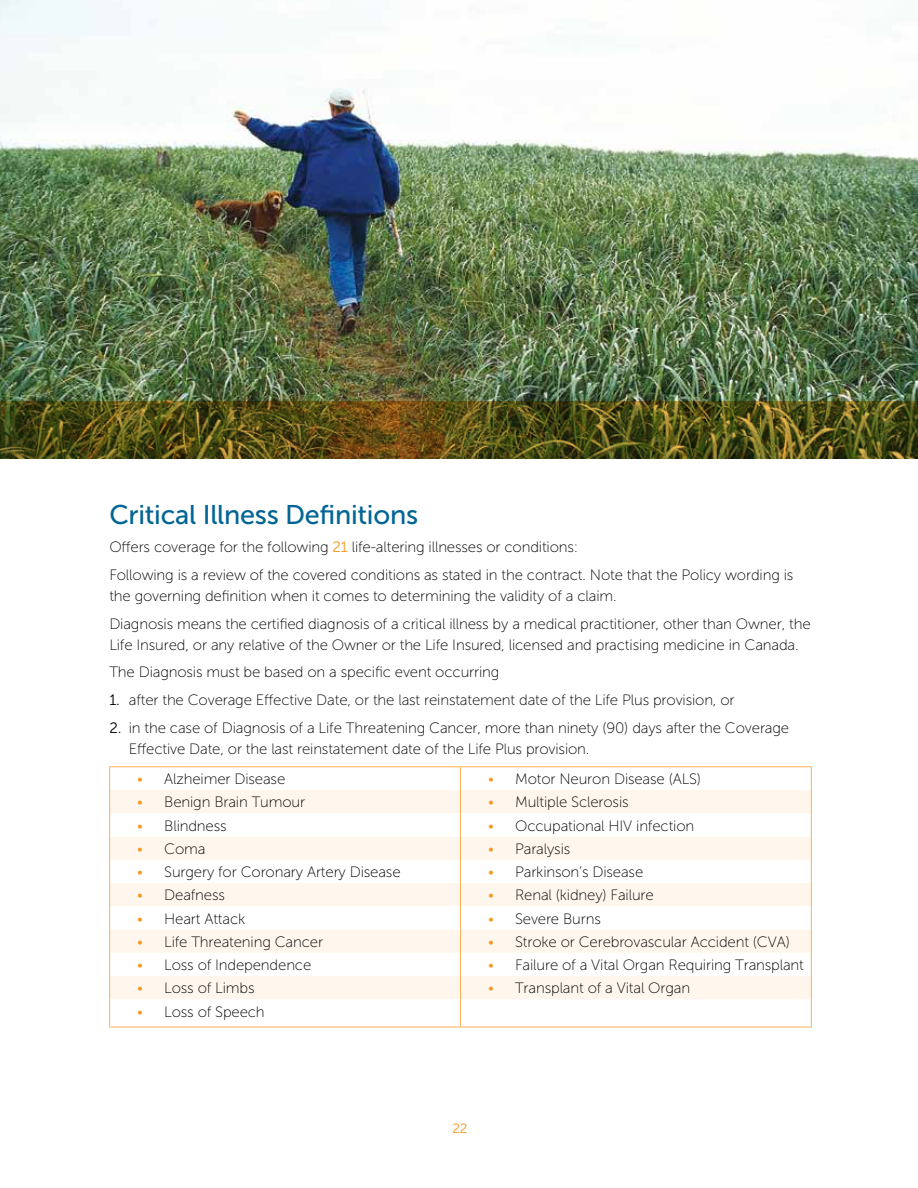
<style>
.page{position:relative;width:918px;height:1188px;background:#fff}
.page>*{position:absolute;margin:0;border:0;box-sizing:border-box;transform-origin:0 0}
.t1{font:27px "Museo Sans 500";letter-spacing:-.01em;color:#006594}
.t2{font:15px/27.8px "Museo Sans 100";letter-spacing:-.01em;color:#000}
.t3{font:13.5px "Museo Sans 300";color:#f8971d}
.s1{font-family:"Museo Sans 300";color:#f8971d}
.s2{font-family:"Museo Sans 300"}
.s3{color:#f8971d}
</style>
<div class="page">
<svg style="left:110px;top:790px;width:701px;height:209px;fill:#fff7ee"></svg>
<hr style="left:109px;top:1027px;width:351px;height:1px;background:#fbaf56">
<hr style="left:460px;top:1027px;width:352px;height:1px;background:#fbaf56">
<hr style="left:109px;top:767px;width:351px;height:1px;background:#fbaf56">
<svg style="left:109px;top:767px;width:1px;height:260px"></svg>
<hr style="left:460px;top:767px;width:352px;height:1px;background:#fbaf56">
<svg style="left:460px;top:767px;width:1px;height:260px"></svg>
<svg style="left:811px;top:767px;width:1px;height:260px"></svg>
<img style="left:0;top:0;width:918px;height:402px">
<svg style="left:0;top:402px;width:918px;height:57px;background:#564f17"></svg>
<h1 class="t1" style="left:109px;top:500px;width:310px">Critical Illness Definitions</h1>
<p class="t2" style="left:109px;top:533px;width:686px">Offers coverage for the following <span class="s1">21</span> life-altering illnesses or conditions:<br>Following is a review of the covered conditions as stated in the contract. Note that the Policy wording is</p>
<p class="t2" style="left:109px;top:582px;width:703px">the governing definition when it comes to determining the validity of a claim.<br>Diagnosis means the certified diagnosis of a critical illness by a medical practitioner, other than Owner, the</p>
<p class="t2" style="left:109px;top:631px;width:691px">Life Insured, or any relative of the Owner or the Life Insured, licensed and practising medicine in Canada.<br>The Diagnosis must be based on a specific event occurring</p>
<p class="t2" style="left:109px;top:686px;width:627px"><span class="s2">1.</span> after the Coverage Effective Date, or the last reinstatement date of the Life Plus provision, or</p>
<p class="t2" style="left:129px;top:717px;width:662px;line-height:21px;text-indent:-20px"><span class="s2">2.</span> in the case of Diagnosis of a Life Threatening Cancer, more than ninety (90) days after the Coverage<br>Effective Date, or the last reinstatement date of the Life Plus provision.</p>
<p class="t2" style="left:137px;top:765px;width:150px"><span class="s3">•</span> Alzheimer Disease</p>
<p class="t2" style="left:488px;top:765px;width:215px"><span class="s3">•</span> Motor Neuron Disease (ALS)</p>
<p class="t2" style="left:137px;top:788px;width:170px"><span class="s3">•</span> Benign Brain Tumour</p>
<p class="t2" style="left:488px;top:788px;width:142px"><span class="s3">•</span> Multiple Sclerosis</p>
<p class="t2" style="left:137px;top:812px;width:91px"><span class="s3">•</span> Blindness</p>
<p class="t2" style="left:488px;top:812px;width:208px"><span class="s3">•</span> Occupational HIV infection</p>
<p class="t2" style="left:137px;top:835px;width:70px"><span class="s3">•</span> Coma</p>
<p class="t2" style="left:488px;top:835px;width:84px"><span class="s3">•</span> Paralysis</p>
<p class="t2" style="left:137px;top:858px;width:265px"><span class="s3">•</span> Surgery for Coronary Artery Disease</p>
<p class="t2" style="left:488px;top:858px;width:157px"><span class="s3">•</span> Parkinson’s Disease</p>
<p class="t2" style="left:137px;top:881px;width:89px"><span class="s3">•</span> Deafness</p>
<p class="t2" style="left:488px;top:881px;width:167px"><span class="s3">•</span> Renal (kidney) Failure</p>
<p class="t2" style="left:137px;top:905px;width:110px"><span class="s3">•</span> Heart Attack</p>
<p class="t2" style="left:488px;top:905px;width:114px"><span class="s3">•</span> Severe Burns</p>
<p class="t2" style="left:137px;top:928px;width:187px"><span class="s3">•</span> Life Threatening Cancer</p>
<p class="t2" style="left:488px;top:928px;width:303px"><span class="s3">•</span> Stroke or Cerebrovascular Accident (CVA)</p>
<p class="t2" style="left:137px;top:951px;width:176px"><span class="s3">•</span> Loss of Independence</p>
<p class="t2" style="left:488px;top:951px;width:317px"><span class="s3">•</span> Failure of a Vital Organ Requiring Transplant</p>
<p class="t2" style="left:137px;top:974px;width:119px"><span class="s3">•</span> Loss of Limbs</p>
<p class="t2" style="left:488px;top:974px;width:204px"><span class="s3">•</span> Transplant of a Vital Organ</p>
<p class="t2" style="left:137px;top:998px;width:129px"><span class="s3">•</span> Loss of Speech</p>
<p class="t3" style="left:452px;top:1121px;width:17px">22</p>
</div>
